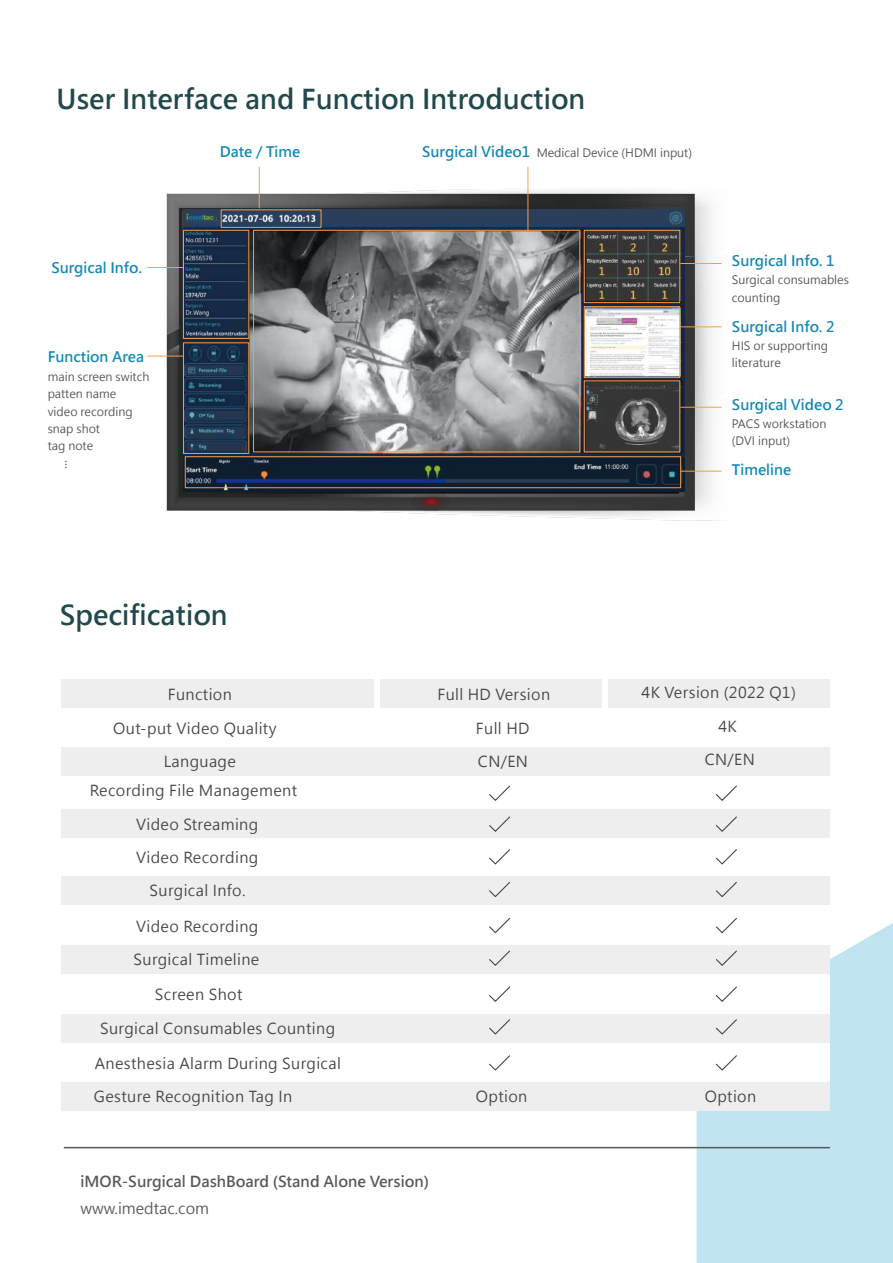
<style>
.page{position:relative;width:893px;height:1263px;background:#fff}
.page>*{position:absolute;margin:0;border:0;box-sizing:border-box;transform-origin:0 0}
.t1{font:700 27px "Microsoft Jheng Hei";color:#21484c}
.t2{font:15px "Microsoft Jheng Hei";letter-spacing:.025em;color:#464747}
.t3{font:700 15px "Microsoft Jheng Hei";color:#595757}
.t4{font:15px "Microsoft Jheng Hei";color:#595757}
.t5{font:700 14.4px "Microsoft Jheng Hei";color:#1388b7}
.t6{font:12.9px "Microsoft Jheng Hei";color:#565656}
.t7{font:11.55px/17.2px "Microsoft Jheng Hei";color:#565656}
</style>
<div class="page">
<div style="left:697px;top:923px;width:196px;height:340px;background:#c0e4f1"></div>
<div style="left:609px;top:681px;width:221px;height:427px;background:#fff"></div>
<svg style="left:173px;top:186px;width:549px;height:335px"></svg>
<svg style="left:167px;top:398px;width:528px;height:113px;background:#383939"></svg>
<svg style="left:167px;top:194px;width:528px;height:204px;background:#444546"></svg>
<svg style="left:167px;top:345px;width:12px;height:22px"></svg>
<svg style="left:412px;top:492px;width:38px;height:19px"></svg>
<hr style="left:64px;top:1147px;width:766px;height:1px;background:#595757">
<img style="left:183px;top:210px;width:502px;height:281px">
<svg style="left:249px;top:230px;width:329px;height:222px;background:#848787"></svg>
<hr style="left:259px;top:167px;width:1px;height:41px;background:#f29e53">
<hr style="left:528px;top:167px;width:1px;height:63px;background:#f29e53">
<hr style="left:148px;top:267px;width:35px;height:1px;background:#f29e53">
<hr style="left:148px;top:356px;width:35px;height:1px;background:#f29e53">
<hr style="left:681px;top:263px;width:40px;height:1px;background:#f29e53">
<hr style="left:681px;top:326px;width:40px;height:1px;background:#f29e53">
<hr style="left:681px;top:407px;width:40px;height:1px;background:#f29e53">
<hr style="left:681px;top:471px;width:40px;height:1px;background:#f29e53">
<div style="left:381px;top:680px;width:221px;height:28px;background:#eeeeef"></div>
<div style="left:62px;top:680px;width:312px;height:28px;background:#eeeeef"></div>
<div style="left:62px;top:747px;width:768px;height:29px;background:#eeeeef"></div>
<div style="left:609px;top:680px;width:221px;height:28px;background:#eeeeef"></div>
<div style="left:62px;top:810px;width:768px;height:28px;background:#eeeeef"></div>
<div style="left:62px;top:877px;width:768px;height:28px;background:#eeeeef"></div>
<svg style="left:489px;top:785px;width:21px;height:16px"></svg>
<svg style="left:716px;top:785px;width:21px;height:16px"></svg>
<svg style="left:489px;top:849px;width:21px;height:16px"></svg>
<svg style="left:716px;top:849px;width:21px;height:16px"></svg>
<svg style="left:489px;top:881px;width:21px;height:16px"></svg>
<svg style="left:716px;top:881px;width:21px;height:16px"></svg>
<div style="left:62px;top:945px;width:768px;height:29px;background:#eeeeef"></div>
<svg style="left:489px;top:917px;width:21px;height:17px"></svg>
<svg style="left:716px;top:917px;width:21px;height:17px"></svg>
<svg style="left:489px;top:950px;width:21px;height:16px"></svg>
<svg style="left:716px;top:950px;width:21px;height:16px"></svg>
<div style="left:62px;top:1014px;width:768px;height:28px;background:#eeeeef"></div>
<svg style="left:489px;top:986px;width:21px;height:16px"></svg>
<svg style="left:716px;top:986px;width:21px;height:16px"></svg>
<svg style="left:489px;top:1019px;width:21px;height:16px"></svg>
<svg style="left:716px;top:1019px;width:21px;height:16px"></svg>
<div style="left:62px;top:1083px;width:768px;height:28px;background:#eeeeef"></div>
<svg style="left:489px;top:1055px;width:21px;height:16px"></svg>
<svg style="left:716px;top:1055px;width:21px;height:16px"></svg>
<svg style="left:489px;top:816px;width:21px;height:16px"></svg>
<svg style="left:716px;top:816px;width:21px;height:16px"></svg>
<div style="left:183px;top:230px;width:66px;height:109px;border:1px solid #f29e53"></div>
<div style="left:253px;top:230px;width:327px;height:222px;border:1px solid #f29e53"></div>
<div style="left:584px;top:230px;width:96px;height:73px;border:1px solid #f29e53"></div>
<div style="left:584px;top:306px;width:96px;height:72px;border:1px solid #f29e53"></div>
<div style="left:584px;top:380px;width:96px;height:72px;border:1px solid #f29e53"></div>
<div style="left:183px;top:342px;width:66px;height:112px;border:1px solid #f29e53"></div>
<div style="left:221px;top:209px;width:100px;height:19px;border:1px solid #f29e53"></div>
<img style="left:185px;top:345px;width:58px;height:17px">
<div style="left:185px;top:456px;width:496px;height:32px;border:1px solid #f29e53"></div>
<h1 class="t1" style="left:56px;top:82px;width:531px">User Interface and Function Introduction</h1>
<p class="t5" style="left:51px;top:258px;width:92px">Surgical Info.</p>
<p class="t5" style="left:48px;top:347px;width:98px">Function Area</p>
<p class="t7" style="left:48px;top:368px;width:103px">main screen switch patten name<br>video recording snap shot<br>tag note</p>
<p class="t6" style="left:78px;top:460px;width:10px;rotate:90deg">...</p>
<p class="t5" style="left:220px;top:143px;width:82px">Date / Time</p>
<p class="t5" style="left:422px;top:143px;width:110px">Surgical Video1</p>
<p class="t7" style="left:537px;top:144px;width:157px">Medical Device (HDMI input)</p>
<p class="t5" style="left:732px;top:252px;width:104px">Surgical Info. 1</p>
<p class="t7" style="left:732px;top:271px;width:119px">Surgical consumables counting</p>
<p class="t5" style="left:732px;top:318px;width:104px">Surgical Info. 2</p>
<p class="t7" style="left:732px;top:337px;width:98px">HIS or supporting literature</p>
<p class="t5" style="left:732px;top:395px;width:113px">Surgical Video 2</p>
<p class="t7" style="left:732px;top:415px;width:96px">PACS workstation (DVI input)</p>
<p class="t5" style="left:732px;top:461px;width:61px">Timeline</p>
<h1 class="t1" style="left:60px;top:598px;width:169px">Specification</h1>
<p class="t2" style="left:437px;top:685px;width:114px">Full HD Version</p>
<p class="t2" style="left:642px;top:683px;width:156px">4K Version (2022 Q1)</p>
<p class="t2" style="left:168px;top:685px;width:66px">Function</p>
<p class="t2" style="left:113px;top:719px;width:165px">Out-put Video Quality</p>
<p class="t2" style="left:476px;top:719px;width:55px">Full HD</p>
<p class="t2" style="left:718px;top:717px;width:20px">4K</p>
<p class="t2" style="left:164px;top:752px;width:74px">Language</p>
<p class="t2" style="left:90px;top:781px;width:209px">Recording File Management</p>
<p class="t2" style="left:136px;top:815px;width:124px">Video Streaming</p>
<p class="t2" style="left:136px;top:848px;width:124px">Video Recording</p>
<p class="t2" style="left:478px;top:752px;width:52px">CN/EN</p>
<p class="t2" style="left:705px;top:750px;width:52px">CN/EN</p>
<p class="t2" style="left:150px;top:881px;width:97px">Surgical Info.</p>
<p class="t2" style="left:136px;top:917px;width:124px">Video Recording</p>
<p class="t2" style="left:134px;top:950px;width:127px">Surgical Timeline</p>
<p class="t2" style="left:155px;top:985px;width:89px">Screen Shot</p>
<p class="t2" style="left:100px;top:1019px;width:237px">Surgical Consumables Counting</p>
<p class="t2" style="left:95px;top:1054px;width:248px">Anesthesia Alarm During Surgical</p>
<p class="t2" style="left:94px;top:1087px;width:200px">Gesture Recognition Tag In</p>
<p class="t2" style="left:476px;top:1087px;width:53px">Option</p>
<p class="t2" style="left:705px;top:1087px;width:53px">Option</p>
<p class="t3" style="left:80px;top:1172px;width:350px">iMOR-Surgical DashBoard (Stand Alone Version)</p>
<p class="t4" style="left:80px;top:1199px;width:130px">www.imedtac.com</p>
</div>
